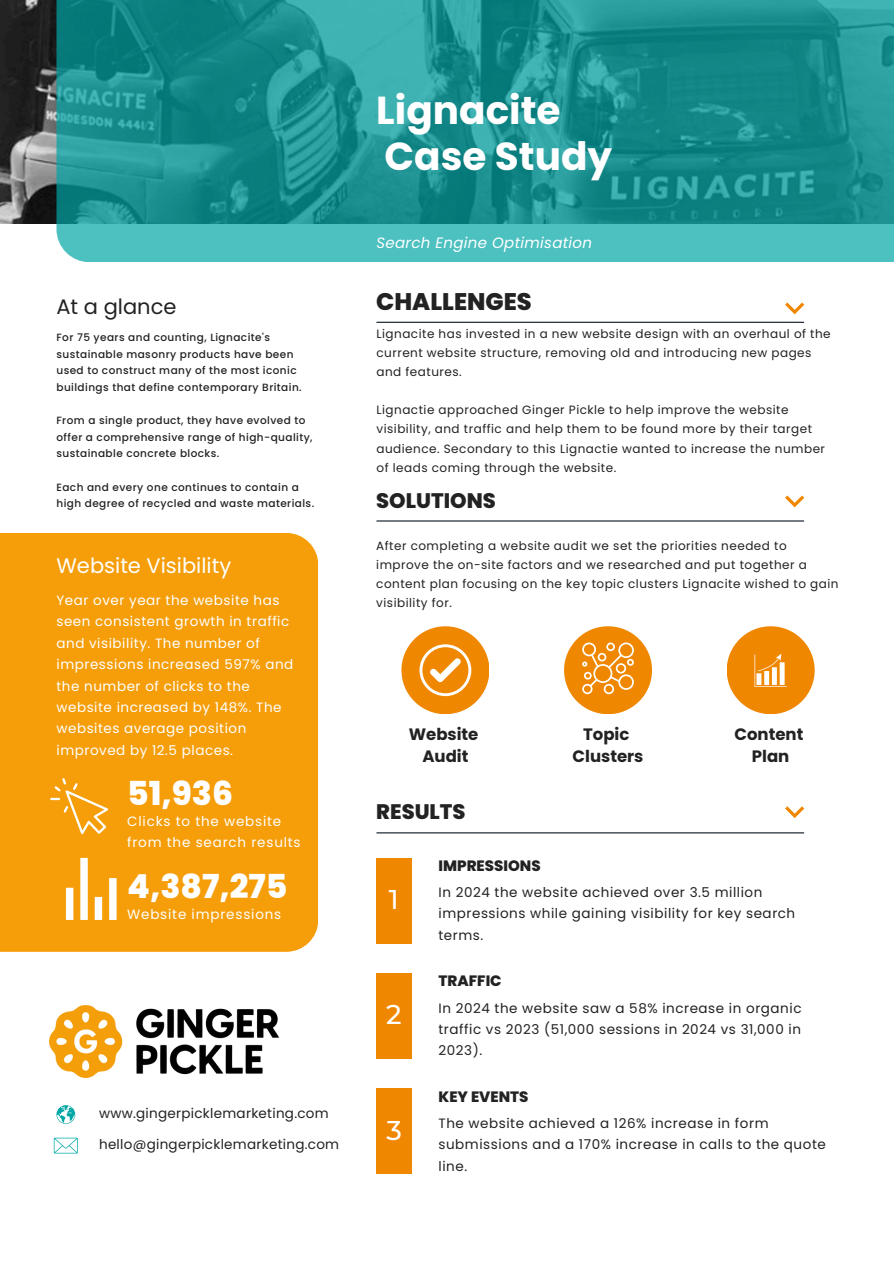
<style>
.page{position:relative;width:894px;height:1264px;background:#fff}
.page>*{position:absolute;margin:0;border:0;box-sizing:border-box;transform-origin:0 0}
.t1{font:700 39px/46.2px "Poppins";color:#fff}
.t2{font:800 33px "Poppins";color:#fff}
.t3{font:500 27px "Montserrat";color:#fff}
.t4{font:800 24px "Poppins";color:#222}
.t5{font:21px "Poppins";color:#fff}
.t6{font:800 21px "Poppins";color:#222}
.t7{font:21px "Poppins";color:#222}
.t8{font:700 16.5px "Poppins";color:#222}
.t9{font:800 15px "Poppins";color:#222}
.t10{font:italic 15px "Poppins";letter-spacing:.02em;color:#fff}
.t11{font:13.5px/21.3px "Poppins";letter-spacing:.04em;color:#222}
.t12{font:13.5px/21.3px "Poppins";letter-spacing:.04em;color:#fff}
.t13{font:13.5px "Poppins";letter-spacing:.02em;color:#222}
.t14{font:13.5px/21.3px "Poppins";letter-spacing:.06em;color:#fff}
.t15{font:12px/19px "Poppins";letter-spacing:.04em;color:#222}
.t16{font:500 10.5px/16.6px "Poppins";letter-spacing:.04em;color:#222}
</style>
<div class="page">
<div style="left:0;top:533px;width:318px;height:418px;background:#f59e0a"></div>
<img style="left:0;top:0;width:56px;height:223px">
<svg style="left:56px;top:0;width:837px;height:262px;background:#239595"></svg>
<div style="left:376px;top:857px;width:35px;height:86px;background:#f08700"></div>
<div style="left:376px;top:973px;width:35px;height:85px;background:#f08700"></div>
<div style="left:376px;top:1088px;width:35px;height:86px;background:#f08700"></div>
<hr style="left:377px;top:322px;width:426px;height:1px;background:#0b1623">
<hr style="left:377px;top:520px;width:426px;height:1px;background:#0b1623">
<hr style="left:377px;top:832px;width:426px;height:1px;background:#0b1623">
<div style="left:401px;top:626px;width:88px;height:88px;background:#f08700;border-radius:50%"></div>
<div style="left:564px;top:626px;width:88px;height:88px;background:#f08700;border-radius:50%"></div>
<div style="left:726px;top:626px;width:88px;height:88px;background:#f08700;border-radius:50%"></div>
<svg style="left:754px;top:653px;width:32px;height:34px"></svg>
<svg style="left:785px;top:302px;width:19px;height:12px"></svg>
<svg style="left:785px;top:495px;width:19px;height:12px"></svg>
<svg style="left:785px;top:806px;width:19px;height:12px"></svg>
<svg style="left:56px;top:1105px;width:19px;height:18px"></svg>
<img style="left:50px;top:1005px;width:228px;height:72px">
<svg style="left:54px;top:1137px;width:23px;height:16px"></svg>
<svg style="left:419px;top:644px;width:52px;height:52px"></svg>
<svg style="left:582px;top:642px;width:51px;height:52px"></svg>
<svg style="left:50px;top:778px;width:58px;height:56px;background:#f6aa2a"></svg>
<svg style="left:66px;top:857px;width:50px;height:62px"></svg>
<p class="t7" style="left:56px;top:292px;width:121px">At a glance</p>
<p class="t16" style="left:56px;top:329px;width:247px">For 75 years and counting, Lignacite's sustainable masonry products have been used to construct many of the most iconic buildings that define contemporary Britain.</p>
<h4 class="t16" style="left:56px;top:412px;width:257px">From a single product, they have evolved to offer a comprehensive range of high-quality, sustainable concrete blocks.</h4>
<p class="t16" style="left:56px;top:478px;width:259px">Each and every one continues to contain a high degree of recycled and waste materials.</p>
<p class="t5" style="left:56px;top:550px;width:176px">Website Visibility</p>
<p class="t12" style="left:56px;top:589px;width:238px">Year over year the website has seen consistent growth in traffic and visibility. The number of impressions increased 597% and the number of clicks to the website increased by 148%. The websites average position improved by 12.5 places.</p>
<p class="t2" style="left:127px;top:770px;width:107px">51,936</p>
<p class="t14" style="left:127px;top:810px;width:175px">Clicks to the website from the search results</p>
<p class="t2" style="left:127px;top:863px;width:162px">4,387,275</p>
<p class="t14" style="left:127px;top:903px;width:156px">Website impressions</p>
<p class="t13" style="left:99px;top:1103px;width:231px">www.gingerpicklemarketing.com</p>
<p class="t13" style="left:99px;top:1134px;width:241px">hello@gingerpicklemarketing.com</p>
<p class="t1" style="left:376px;top:87px;width:237px">Lignacite<br>Case Study</p>
<p class="t10" style="left:376px;top:232px;width:217px">Search Engine Optimisation</p>
<p class="t4" style="left:376px;top:284px;width:157px">CHALLENGES</p>
<p class="t15" style="left:376px;top:325px;width:455px">Lignacite has invested in a new website design with an overhaul of the current website structure, removing old and introducing new pages and features.</p>
<p class="t15" style="left:376px;top:401px;width:450px">Lignactie approached Ginger Pickle to help improve the website visibility, and traffic and help them to be found more by their target audience. Secondary to this Lignactie wanted to increase the number of leads coming through the website.</p>
<p class="t6" style="left:376px;top:486px;width:121px">SOLUTIONS</p>
<h2 class="t15" style="left:376px;top:536px;width:463px">After completing a website audit we set the priorities needed to improve the on-site factors and we researched and put together a content plan focusing on the key topic clusters Lignacite wished to gain visibility for.</h2>
<h3 class="t8" style="left:408px;top:722px;width:71px">Website</h3>
<p class="t8" style="left:422px;top:745px;width:48px">Audit</p>
<h2 class="t6" style="left:376px;top:797px;width:91px">RESULTS</h2>
<p class="t9" style="left:438px;top:855px;width:104px">IMPRESSIONS</p>
<h5 class="t8" style="left:583px;top:722px;width:48px">Topic</h5>
<p class="t8" style="left:572px;top:745px;width:72px">Clusters</p>
<p class="t8" style="left:734px;top:722px;width:70px">Content</p>
<p class="t8" style="left:751px;top:745px;width:39px">Plan</p>
<p class="t3" style="left:389px;top:882px;width:11px">1</p>
<p class="t11" style="left:438px;top:881px;width:358px">In 2024 the website achieved over 3.5 million impressions while gaining visibility for key search terms.</p>
<p class="t9" style="left:438px;top:970px;width:65px">TRAFFIC</p>
<h1 class="t3" style="left:386px;top:998px;width:17px">2</h1>
<h4 class="t11" style="left:438px;top:997px;width:364px;text-align:justify">In 2024 the website saw a 58% increase in organic traffic vs 2023 (51,000 sessions in 2024 vs 31,000 in 2023).</h4>
<h5 class="t9" style="left:438px;top:1086px;width:91px">KEY EVENTS</h5>
<p class="t3" style="left:386px;top:1113px;width:17px">3</p>
<p class="t11" style="left:438px;top:1112px;width:388px">The website achieved a 126% increase in form submissions and a 170% increase in calls to the quote line.</p>
</div>
